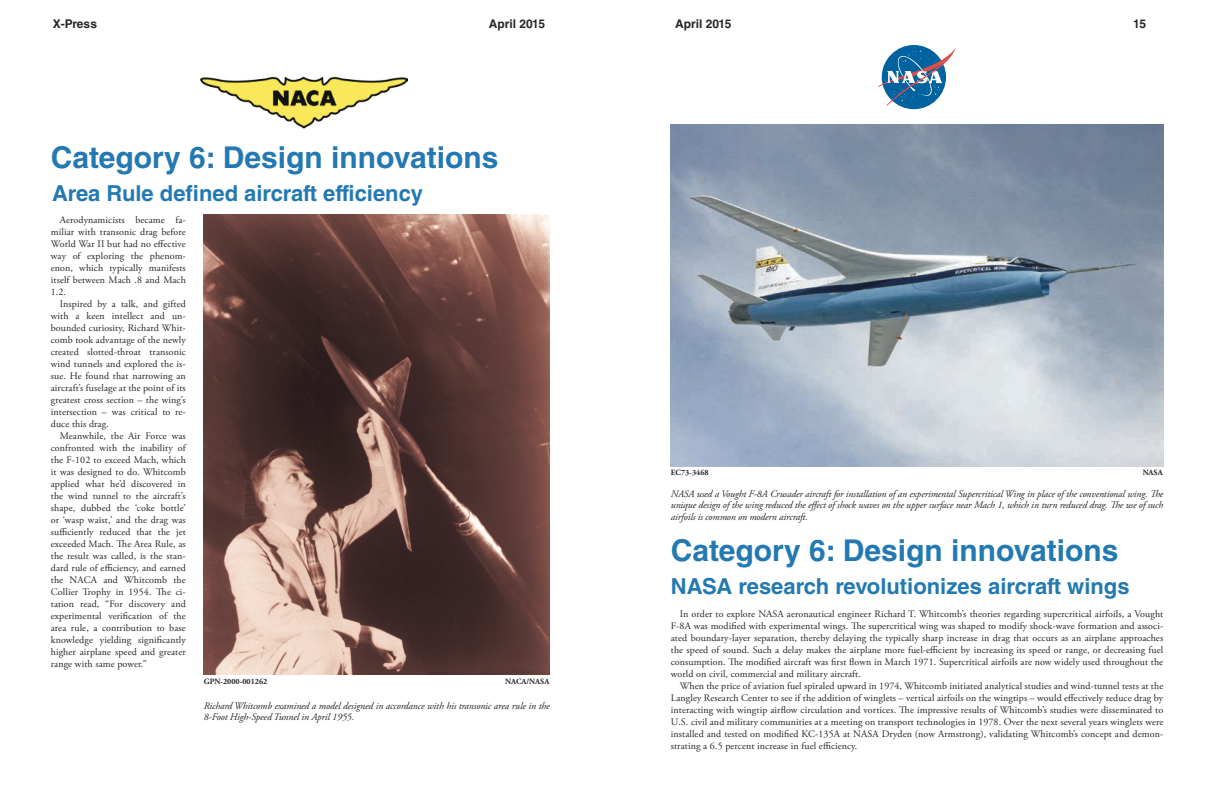
<style>
.page{position:relative;width:1224px;height:792px;background:#fff}
.page>*{position:absolute;margin:0;border:0;box-sizing:border-box;transform-origin:0 0}
.t1{font:700 30px "Helvetica LT Std";color:#2379b1}
.t2{font:700 22px "Helvetica LT Std";color:#2379b1}
.t3{font:700 12px "Helvetica LT Std";color:#262527}
.t4{font:10px/12px "Adobe Garamond Pro";letter-spacing:.01em;color:#262527;text-align:justify}
.t5{font:italic 10px/11px "Adobe Garamond Pro";letter-spacing:-.01em;color:#262527}
.t6{font:700 8px "Adobe Garamond Pro";color:#262527}
</style>
<div class="page">
<div style="left:882px;top:45px;width:64px;height:64px;background:#00629e;border-radius:50%"></div>
<svg style="left:878px;top:48px;width:78px;height:58px"></svg>
<img style="left:671px;top:125px;width:492px;height:342px">
<img style="left:204px;top:214px;width:345px;height:461px">
<img style="left:200px;top:77px;width:207px;height:51px">
<p class="t3" style="left:53px;top:17px;width:46px">X-Press</p>
<p class="t3" style="left:489px;top:17px;width:58px">April 2015</p>
<p class="t1" style="left:51px;top:139px;width:449px">Category 6: Design innovations</p>
<p class="t2" style="left:52px;top:180px;width:372px">Area Rule defined aircraft efficiency</p>
<p class="t4" style="left:51px;top:214px;width:137px;text-indent:9px">Aerodynamicists became fa&shy;miliar with transonic drag before World War II but had no effective way of exploring the phenom&shy;enon, which typically manifests itself between Mach .8 and Mach 1.2.</p>
<p class="t4" style="left:51px;top:298px;width:137px;text-indent:9px">Inspired by a talk, and gifted with a keen intellect and un&shy;bounded curiosity, Richard Whit&shy;comb took advantage of the newly created slotted-throat transonic wind tunnels and explored the is&shy;sue. He found that narrowing an aircraft’s fuselage at the point of its greatest cross section – the wing’s intersection – was critical to re&shy;duce this drag.</p>
<p class="t4" style="left:51px;top:430px;width:137px;text-indent:9px">Meanwhile, the Air Force was confronted with the inability of the F-102 to exceed Mach, which it was designed to do. Whitcomb applied what he’d discovered in the wind tunnel to the aircraft’s shape, dubbed the ‘coke bottle’ or ‘wasp waist,’ and the drag was sufficiently reduced that the jet exceeded Mach. The Area Rule, as the result was called, is the stan&shy;dard rule of efficiency, and earned the NACA and Whitcomb the Collier Trophy in 1954. The ci&shy;tation read, “For discovery and experimental verification of the area rule, a contribution to base knowledge yielding significantly higher airplane speed and greater range with same power.”</p>
<p class="t6" style="left:204px;top:676px;width:65px">GPN-2000-001262</p>
<p class="t6" style="left:505px;top:676px;width:46px">NACA/NASA</p>
<p class="t5" style="left:204px;top:700px;width:347px">Richard Whitcomb examined a model designed in accordance with his transonic area rule in the<br>8-Foot High-Speed Tunnel in April 1955.</p>
<p class="t3" style="left:675px;top:16px;width:58px">April 2015</p>
<p class="t3" style="left:1133px;top:16px;width:14px">15</p>
<p class="t6" style="left:671px;top:467px;width:39px">EC73-3468</p>
<p class="t6" style="left:1143px;top:467px;width:22px">NASA</p>
<p class="t5" style="left:671px;top:488px;width:494px">NASA used a Vought F-8A Crusader aircraft for installation of an experimental Supercritical Wing in place of the conventional wing. The unique design of the wing reduced the effect of shock waves on the upper surface near Mach 1, which in turn reduced drag. The use of such</p>
<p class="t5" style="left:671px;top:511px;width:139px">airfoils is common on modern aircraft.</p>
<p class="t1" style="left:671px;top:532px;width:449px">Category 6: Design innovations</p>
<p class="t2" style="left:671px;top:573px;width:460px">NASA research revolutionizes aircraft wings</p>
<p class="t4" style="left:671px;top:608px;width:494px;text-indent:9px">In order to explore NASA aeronautical engineer Richard T. Whitcomb’s theories regarding supercritical airfoils, a Vought F-8A was modified with experimental wings. The supercritical wing was shaped to modify shock-wave formation and associ&shy;ated boundary-layer separation, thereby delaying the typically sharp increase in drag that occurs as an airplane approaches the speed of sound. Such a delay makes the airplane more fuel-efficient by increasing its speed or range, or decreasing fuel consumption. The modified aircraft was first flown in March 1971. Supercritical airfoils are now widely used throughout the world on civil, commercial and military aircraft.</p>
<p class="t4" style="left:671px;top:680px;width:494px;text-indent:9px">When the price of aviation fuel spiraled upward in 1974, Whitcomb initiated analytical studies and wind-tunnel tests at the Langley Research Center to see if the addition of winglets – vertical airfoils on the wingtips – would effectively reduce drag by interacting with wingtip airflow circulation and vortices. The impressive results of Whitcomb’s studies were disseminated to U.S. civil and military communities at a meeting on transport technologies in 1978. Over the next several years winglets were installed and tested on modified KC-135A at NASA Dryden (now Armstrong), validating Whitcomb’s concept and demon&shy;strating a 6.5 percent increase in fuel efficiency.</p>
</div>
